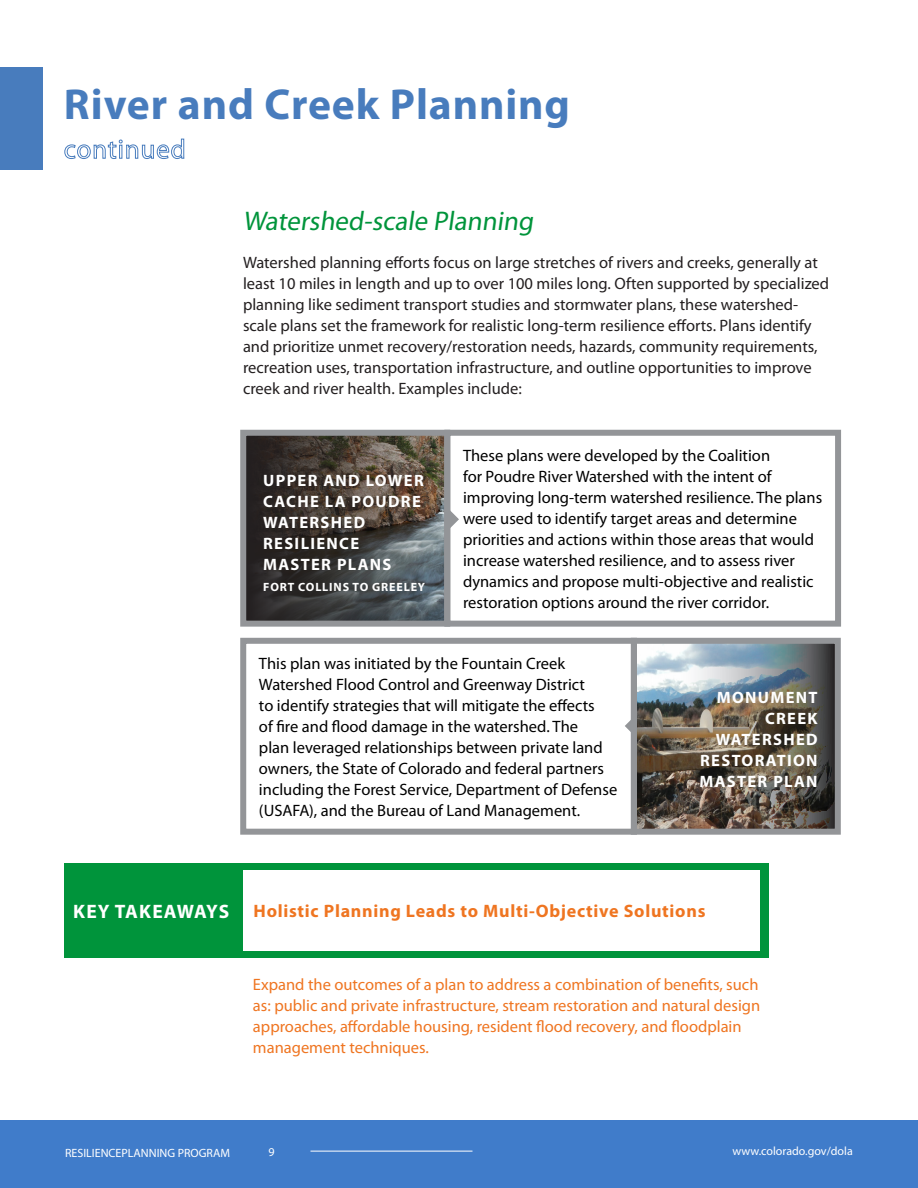
<style>
.page{position:relative;width:918px;height:1188px;background:#fff}
.page>*{position:absolute;margin:0;border:0;box-sizing:border-box;transform-origin:0 0}
.Page_Title{font:700 43.5px "Myriad Pro";letter-spacing:.02em;color:#487cbd}
.Subsection_Body{font:27px "Myriad Pro";color:#00943b}
.Subtitle2_Blue{font:700 19.5px "Myriad Pro";letter-spacing:.045em;color:#fff}
.Body_Text_2{font:700 18px "Myriad Pro";letter-spacing:.04em;color:#ef7521}
.Subtitle2_Blue_Right{font:16.5px/21px "Myriad Pro";color:#000}
.Subsection_Body-2{font:16.5px/21px "Myriad Pro";color:#231f20}
.Subtitle2_Blue_Right-2{font:16.5px/21px "Myriad Pro";color:#ef7521}
.Subtitle2_Blue_Right-3{font:700 16.5px/21px "Myriad Pro";letter-spacing:.08em;color:#fff}
.t1{font:12px "Myriad Pro";color:#fff}
.t2{font:12px "Myriad Pro";color:#fff}
.Subtitle2_Blue_Right-4{font:700 12px "Myriad Pro";letter-spacing:.07em;color:#fff}
</style>
<div class="page">
<img style="left:247px;top:437px;width:196px;height:183px">
<div style="left:240px;top:430px;width:210px;height:197px;border:6px solid #939598"></div>
<div style="left:0;top:1120px;width:918px;height:68px;background:#407cca"></div>
<hr style="left:310px;top:1151px;width:162px;height:1px;background:#fff">
<svg style="left:625px;top:721px;width:5px;height:10px"></svg>
<svg style="left:428px;top:490px;width:31px;height:122px"></svg>
<div style="left:444px;top:430px;width:397px;height:197px;border:6px solid #939598"></div>
<div style="left:0;top:68px;width:43px;height:102px;background:#487cbd"></div>
<svg style="left:64px;top:138px;width:121px;height:21px"></svg>
<img style="left:638px;top:645px;width:196px;height:183px">
<div style="left:631px;top:638px;width:210px;height:197px;border:6px solid #939598"></div>
<div style="left:240px;top:638px;width:397px;height:197px;border:6px solid #939598"></div>
<div style="left:64px;top:863px;width:705px;height:95px;background:#00943b"></div>
<div style="left:243px;top:870px;width:517px;height:81px;background:#fff"></div>
<p class="Page_Title" style="left:64px;top:76px;width:508px">River and Creek Planning</p>
<p class="Subsection_Body" style="left:243px;top:204px;width:296px">Watershed-scale Planning</p>
<p class="Subsection_Body-2" style="left:243px;top:252px;width:588px">Watershed planning efforts focus on large stretches of rivers and creeks, generally at least 10 miles in length and up to over 100 miles long. Often supported by specialized planning like sediment transport studies and stormwater plans, these watershed&shy;scale plans set the framework for realistic long-term resilience efforts. Plans identify and prioritize unmet recovery/restoration needs, hazards, community requirements, recreation uses, transportation infrastructure, and outline opportunities to improve creek and river health. Examples include:</p>
<p class="Subtitle2_Blue_Right-3" style="left:263px;top:469px;width:162px">UPPER AND LOWER<br>CACHE LA POUDRE<br>WATERSHED<br>RESILIENCE<br>MASTER PLANS</p>
<p class="Subtitle2_Blue_Right-4" style="left:263px;top:579px;width:163px">FORT COLLINS TO GREELEY</p>
<p class="Subtitle2_Blue_Right" style="left:463px;top:445px;width:361px">These plans were developed by the Coalition<br>for Poudre River Watershed with the intent of improving long-term watershed resilience. The plans were used to identify target areas and determine priorities and actions within those areas that would increase watershed resilience, and to assess river dynamics and propose multi-objective and realistic restoration options around the river corridor.</p>
<p class="Subtitle2_Blue_Right" style="left:259px;top:653px;width:360px">This plan was initiated by the Fountain Creek Watershed Flood Control and Greenway District<br>to identify strategies that will mitigate the effects<br>of fire and flood damage in the watershed. The<br>plan leveraged relationships between private land owners, the State of Colorado and federal partners including the Forest Service, Department of Defense (USAFA), and the Bureau of Land Management.</p>
<p class="Subtitle2_Blue_Right-3" style="left:700px;top:687px;width:120px;text-align:right">MONUMENT<br>CREEK<br>WATERSHED<br>RESTORATION<br>MASTER PLAN</p>
<p class="Subtitle2_Blue" style="left:73px;top:898px;width:158px">KEY TAKEAWAYS</p>
<p class="Body_Text_2" style="left:254px;top:899px;width:453px">Holistic Planning Leads to Multi-Objective Solutions</p>
<p class="Subtitle2_Blue_Right-2" style="left:253px;top:974px;width:509px">Expand the outcomes of a plan to address a combination of benefits, such as: public and private infrastructure, stream restoration and natural design approaches, affordable housing, resident flood recovery, and floodplain management techniques.</p>
<p class="t1" style="left:65px;top:1145px;width:166px">RESILIENCEPLANNING PROGRAM</p>
<p class="t1" style="left:268px;top:1144px;width:8px">9</p>
<p class="t2" style="left:732px;top:1143px;width:122px">www.colorado.gov/dola</p>
</div>
